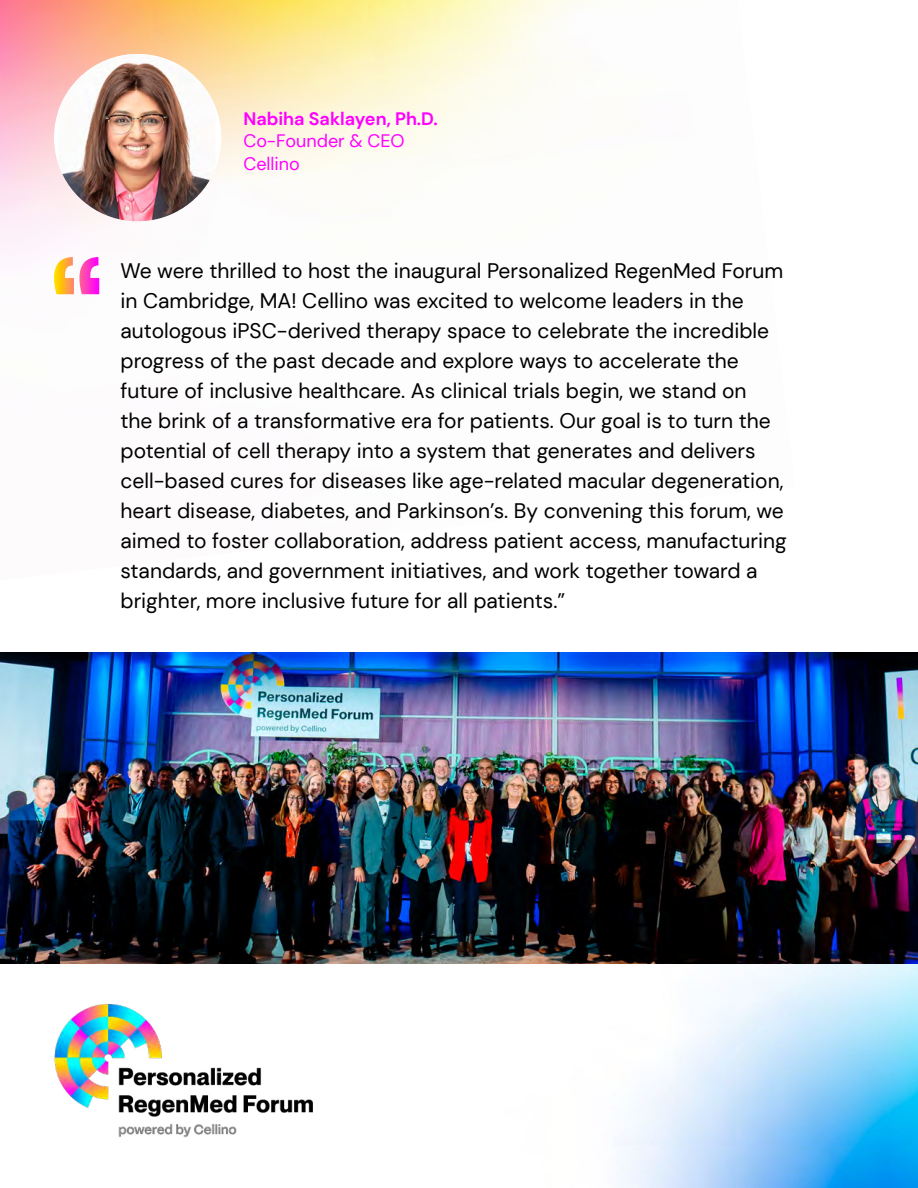
<style>
.page{position:relative;width:918px;height:1188px;background:#fff}
.page>*{position:absolute;margin:0;border:0;box-sizing:border-box;transform-origin:0 0}
.t1{font:21px/30px "DM Sans";color:#000}
.t2{font:18px/22.5px "DM Sans";color:#f0f}
.t3{font:700 18px "DM Sans";color:#f0f}
</style>
<div class="page">
<img style="left:0;top:0;width:591px;height:295px">
<img style="left:310px;top:963px;width:608px;height:225px">
<img style="left:54px;top:1003px;width:265px;height:135px">
<img style="left:58px;top:54px;width:157px;height:167px">
<svg style="left:54px;top:257px;width:45px;height:37px"></svg>
<img style="left:0;top:652px;width:918px;height:311px">
<p class="t3" style="left:243px;top:107px;width:196px">Nabiha Saklayen, Ph.D.</p>
<p class="t2" style="left:243px;top:130px;width:163px">Co-Founder &amp; CEO<br>Cellino</p>
<p class="t1" style="left:120px;top:255px;width:668px">We were thrilled to host the inaugural Personalized RegenMed Forum in Cambridge, MA! Cellino was excited to welcome leaders in the autologous iPSC-derived therapy space to celebrate the incredible progress of the past decade and explore ways to accelerate the future of inclusive healthcare. As clinical trials begin, we stand on<br>the brink of a transformative era for patients. Our goal is to turn the potential of cell therapy into a system that generates and delivers cell-based cures for diseases like age-related macular degeneration, heart disease, diabetes, and Parkinson’s. By convening this forum, we aimed to foster collaboration, address patient access, manufacturing standards, and government initiatives, and work together toward a brighter, more inclusive future for all patients.”</p>
</div>
